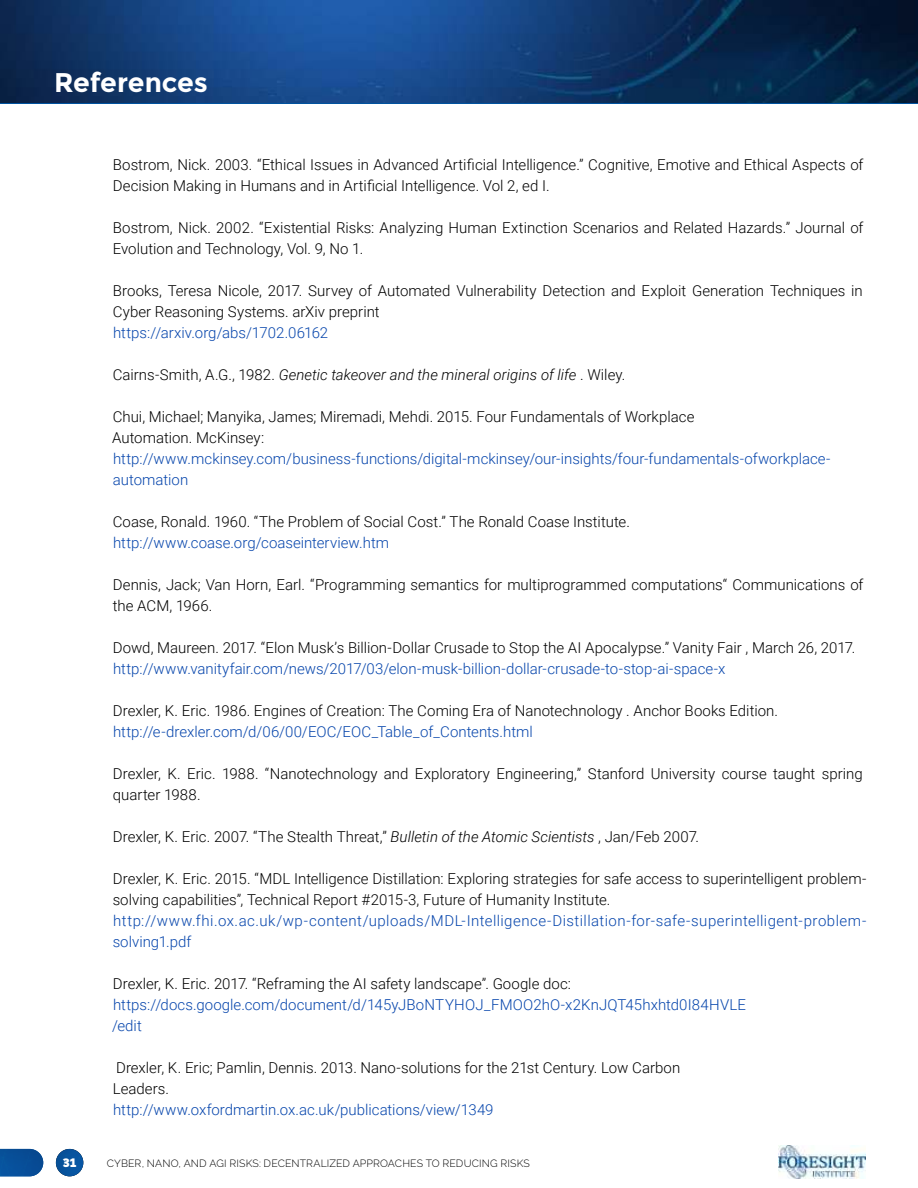
<style>
.page{position:relative;width:918px;height:1188px;background:#fff}
.page>*{position:absolute;margin:0;border:0;box-sizing:border-box;transform-origin:0 0}
.t1{font:700 27px "Montserrat";letter-spacing:-.01em;color:#fff}
.t2{font:300 15px/21px "Roboto";color:#000}
.t3{font:300 15px/21px "Roboto";letter-spacing:.005em;color:#0645ac}
.t4{font:300 15px/21px "Roboto";letter-spacing:.03em;color:#0645ac}
.t5{font:italic 300 15px "Roboto";color:#000}
.t6{font:900 12px "Raleway";color:#fff}
.t7{font:300 10.5px "Raleway";letter-spacing:.015em;color:#000}
.s1{font-style:normal}
.s2{font-style:italic}
</style>
<div class="page">
<img style="left:0;top:0;width:918px;height:103px">
<img style="left:56px;top:1149px;width:27px;height:27px;border-radius:14px">
<img style="left:0;top:1149px;width:43px;height:27px">
<img style="left:778px;top:1146px;width:87px;height:33px">
<h1 class="t1" style="left:54px;top:71px;width:155px">References</h1>
<p class="t2" style="left:113px;top:153px;width:752px">Bostrom, Nick. 2003. “Ethical Issues in Advanced Artificial Intelligence.” Cognitive, Emotive and Ethical Aspects of<br>Decision Making in Humans and in Artificial Intelligence. Vol 2, ed I.</p>
<p class="t2" style="left:113px;top:218px;width:752px">Bostrom, Nick. 2002. “Existential Risks: Analyzing Human Extinction Scenarios and Related Hazards.” Journal of<br>Evolution and Technology, Vol. 9, No 1.</p>
<p class="t2" style="left:113px;top:279px;width:752px">Brooks, Teresa Nicole, 2017. Survey of Automated Vulnerability Detection and Exploit Generation Techniques in<br>Cyber Reasoning Systems. arXiv preprint</p>
<p class="t3" style="left:113px;top:323px;width:217px">https://arxiv.org/abs/1702.06162</p>
<p class="t5" style="left:113px;top:368px;width:514px"><span class="s1">Cairns-Smith, A.G., 1982.</span> Genetic takeover and the mineral origins of life <span class="s1">. Wiley.</span></p>
<p class="t2" style="left:112px;top:407px;width:584px">Chui, Michael; Manyika, James; Miremadi, Mehdi. 2015. Four Fundamentals of Workplace<br>Automation. McKinsey:</p>
<p class="t3" style="left:113px;top:449px;width:719px">http://www.mckinsey.com/business-functions/digital-mckinsey/our-insights/four-fundamentals-ofworkplace&shy;automation</p>
<p class="t2" style="left:113px;top:512px;width:519px">Coase, Ronald. 1960. “The Problem of Social Cost.” The Ronald Coase Institute.</p>
<p class="t3" style="left:113px;top:533px;width:277px">http://www.coase.org/coaseinterview.htm</p>
<p class="t2" style="left:113px;top:575px;width:752px">Dennis, Jack; Van Horn, Earl. “Programming semantics for multiprogrammed computations“ Communications of the ACM, 1966.</p>
<p class="t2" style="left:113px;top:638px;width:744px">Dowd, Maureen. 2017. “Elon Musk’s Billion-Dollar Crusade to Stop the AI Apocalypse.” Vanity Fair , March 26, 2017.</p>
<p class="t3" style="left:113px;top:659px;width:614px">http://www.vanityfair.com/news/2017/03/elon-musk-billion-dollar-crusade-to-stop-ai-space-x</p>
<p class="t2" style="left:113px;top:701px;width:667px">Drexler, K. Eric. 1986. Engines of Creation: The Coming Era of Nanotechnology . Anchor Books Edition.</p>
<p class="t3" style="left:113px;top:722px;width:421px">http://e-drexler.com/d/06/00/EOC/EOC_Table_of_Contents.html</p>
<p class="t2" style="left:113px;top:764px;width:751px">Drexler, K. Eric. 1988. “Nanotechnology and Exploratory Engineering,” Stanford University course taught spring quarter 1988.</p>
<p class="t2" style="left:113px;top:827px;width:588px">Drexler, K. Eric. 2007. “The Stealth Threat,” <span class="s2">Bulletin of the Atomic Scientists</span> , Jan/Feb 2007.</p>
<p class="t2" style="left:113px;top:869px;width:755px">Drexler, K. Eric. 2015. “MDL Intelligence Distillation: Exploring strategies for safe access to superintelligent problem&shy;solving capabilities”, Technical Report #2015-3, Future of Humanity Institute.</p>
<p class="t4" style="left:113px;top:911px;width:755px">http://www.fhi.ox.ac.uk/wp-content/uploads/MDL-Intelligence-Distillation-for-safe-superintelligent-problem&shy;solving1.pdf</p>
<p class="t2" style="left:113px;top:972px;width:459px">Drexler, K. Eric. 2017. “Reframing the AI safety landscape”. Google doc:</p>
<p class="t3" style="left:112px;top:995px;width:636px">https://docs.google.com/document/d/145yJBoNTYHOJ_FMOO2hO-x2KnJQT45hxhtd0I84HVLE /edit</p>
<p class="t2" style="left:113px;top:1058px;width:569px">Drexler, K. Eric; Pamlin, Dennis. 2013. Nano-solutions for the 21st Century. Low Carbon<br>Leaders.</p>
<p class="t3" style="left:113px;top:1100px;width:382px">http://www.oxfordmartin.ox.ac.uk/publications/view/1349</p>
<p class="t6" style="left:63px;top:1156px;width:15px">31</p>
<p class="t7" style="left:107px;top:1159px;width:424px">CYBER, NANO, AND AGI RISKS: DECENTRALIZED APPROACHES TO REDUCING RISKS</p>
</div>
